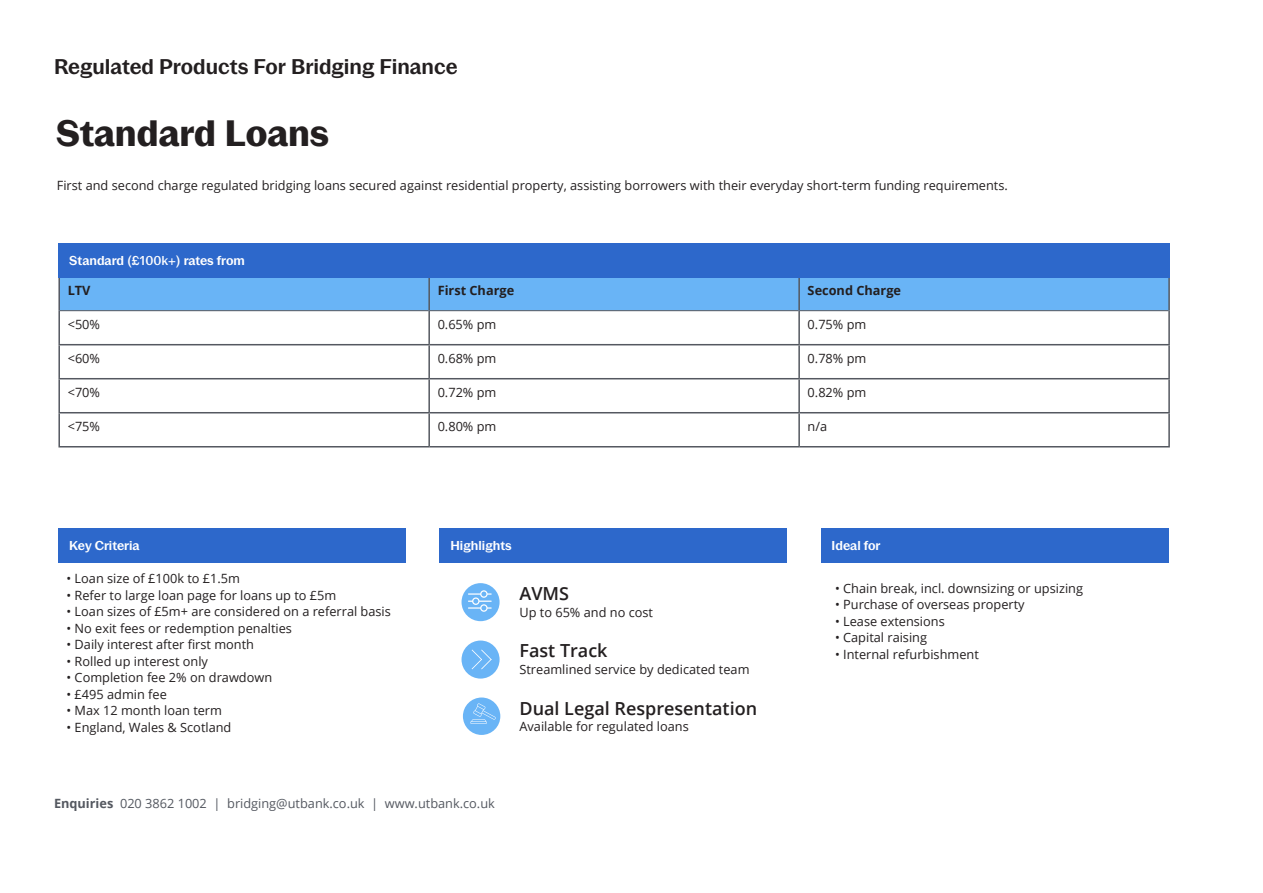
<style>
.page{position:relative;width:1263px;height:893px;background:#fff}
.page>*{position:absolute;margin:0;border:0;box-sizing:border-box;transform-origin:0 0}
.t1{font:700 36px "Pastiche Grotesque";color:#231f20}
.t2{font:600 21px "Pastiche Grotesque";color:#231f20}
.t3{font:600 18px "Open Sans";color:#231f20}
.t4{font:12.75px "Open Sans";color:#231f20}
.t5{font:12.75px "Open Sans";color:#545860}
.t6{font:600 12.75px "Pastiche Grotesque";color:#fff}
.t7{font:700 12.75px "Open Sans";color:#231f20}
.s1{font-weight:500}
.s2{font-weight:700}
</style>
<div class="page">
<div style="left:821px;top:528px;width:347px;height:34px;background:#2d68cb"></div>
<div style="left:439px;top:528px;width:348px;height:34px;background:#2d68cb"></div>
<div style="left:58px;top:528px;width:348px;height:34px;background:#2d68cb"></div>
<div style="left:461px;top:640px;width:39px;height:39px;background:#69b4f6;border-radius:50%"></div>
<div style="left:461px;top:583px;width:39px;height:38px;background:#69b4f6;border-radius:50%"></div>
<svg style="left:468px;top:590px;width:24px;height:22px"></svg>
<svg style="left:472px;top:650px;width:20px;height:19px"></svg>
<div style="left:463px;top:697px;width:37px;height:38px;background:#69b4f6;border-radius:50%"></div>
<svg style="left:470px;top:703px;width:26px;height:21px"></svg>
<div style="left:60px;top:277px;width:1108px;height:33px;background:#69b4f6"></div>
<hr style="left:60px;top:310px;width:368px;height:1px;background:#545860">
<hr style="left:430px;top:310px;width:368px;height:1px;background:#545860">
<hr style="left:800px;top:310px;width:368px;height:1px;background:#545860">
<hr style="left:58px;top:277px;width:2px;height:34px;background:#545860">
<hr style="left:428px;top:277px;width:2px;height:34px;background:#545860">
<hr style="left:798px;top:277px;width:2px;height:34px;background:#545860">
<hr style="left:1168px;top:277px;width:2px;height:34px;background:#545860">
<hr style="left:1168px;top:311px;width:2px;height:33px;background:#545860">
<hr style="left:58px;top:344px;width:371px;height:1px;background:#545860">
<hr style="left:429px;top:344px;width:370px;height:1px;background:#545860">
<hr style="left:799px;top:344px;width:371px;height:1px;background:#545860">
<hr style="left:58px;top:378px;width:371px;height:1px;background:#545860">
<hr style="left:429px;top:378px;width:370px;height:1px;background:#545860">
<hr style="left:799px;top:378px;width:371px;height:1px;background:#545860">
<hr style="left:58px;top:412px;width:371px;height:1px;background:#545860">
<hr style="left:429px;top:412px;width:370px;height:1px;background:#545860">
<hr style="left:799px;top:412px;width:371px;height:1px;background:#545860">
<hr style="left:58px;top:446px;width:371px;height:1px;background:#545860">
<hr style="left:429px;top:446px;width:370px;height:1px;background:#545860">
<hr style="left:799px;top:446px;width:371px;height:1px;background:#545860">
<hr style="left:58px;top:311px;width:2px;height:33px;background:#545860">
<hr style="left:428px;top:311px;width:2px;height:33px;background:#545860">
<hr style="left:798px;top:311px;width:2px;height:33px;background:#545860">
<hr style="left:58px;top:345px;width:2px;height:33px;background:#545860">
<hr style="left:428px;top:345px;width:2px;height:33px;background:#545860">
<hr style="left:798px;top:345px;width:2px;height:33px;background:#545860">
<hr style="left:1168px;top:345px;width:2px;height:33px;background:#545860">
<hr style="left:58px;top:379px;width:2px;height:33px;background:#545860">
<hr style="left:428px;top:379px;width:2px;height:33px;background:#545860">
<hr style="left:798px;top:379px;width:2px;height:33px;background:#545860">
<hr style="left:1168px;top:379px;width:2px;height:33px;background:#545860">
<hr style="left:58px;top:413px;width:2px;height:33px;background:#545860">
<hr style="left:428px;top:413px;width:2px;height:33px;background:#545860">
<hr style="left:798px;top:413px;width:2px;height:33px;background:#545860">
<hr style="left:1168px;top:413px;width:2px;height:33px;background:#545860">
<div style="left:58px;top:243px;width:1112px;height:34px;background:#2d68cb"></div>
<p class="t2" style="left:54px;top:51px;width:405px">Regulated Products For Bridging Finance</p>
<p class="t1" style="left:56px;top:106px;width:274px">Standard Loans</p>
<p class="t4" style="left:57px;top:177px;width:952px">First and second charge regulated bridging loans secured against residential property, assisting borrowers with their everyday short-term funding requirements.</p>
<p class="t6" style="left:69px;top:251px;width:177px">Standard <span class="s1">(£100k+)</span> rates from</p>
<p class="t7" style="left:68px;top:281px;width:24px">LTV</p>
<p class="t7" style="left:438px;top:281px;width:78px">First Charge</p>
<p class="t7" style="left:808px;top:281px;width:95px">Second Charge</p>
<p class="t4" style="left:68px;top:316px;width:34px">&lt;50%</p>
<p class="t4" style="left:438px;top:316px;width:60px">0.65% pm</p>
<p class="t4" style="left:808px;top:316px;width:60px">0.75% pm</p>
<p class="t4" style="left:68px;top:350px;width:34px">&lt;60%</p>
<p class="t4" style="left:438px;top:350px;width:60px">0.68% pm</p>
<p class="t4" style="left:808px;top:350px;width:60px">0.78% pm</p>
<p class="t4" style="left:68px;top:384px;width:34px">&lt;70%</p>
<p class="t4" style="left:438px;top:384px;width:60px">0.72% pm</p>
<p class="t4" style="left:808px;top:384px;width:60px">0.82% pm</p>
<p class="t4" style="left:68px;top:418px;width:34px">&lt;75%</p>
<p class="t4" style="left:438px;top:418px;width:60px">0.80% pm</p>
<p class="t4" style="left:808px;top:418px;width:21px">n/a</p>
<p class="t6" style="left:69px;top:536px;width:72px">Key Criteria</p>
<p class="t6" style="left:450px;top:536px;width:63px">Highlights</p>
<p class="t6" style="left:832px;top:536px;width:50px">Ideal for</p>
<p class="t4" style="left:67px;top:570px;width:175px">• Loan size of £100k to £1.5m</p>
<p class="t4" style="left:67px;top:586px;width:271px">• Refer to large loan page for loans up to £5m</p>
<p class="t4" style="left:67px;top:603px;width:326px">• Loan sizes of £5m+ are considered on a referral basis</p>
<p class="t4" style="left:67px;top:619px;width:227px">• No exit fees or redemption penalties</p>
<p class="t4" style="left:67px;top:636px;width:189px">• Daily interest after first month</p>
<p class="t4" style="left:67px;top:652px;width:143px">• Rolled up interest only</p>
<p class="t4" style="left:67px;top:669px;width:207px">• Completion fee 2% on drawdown</p>
<p class="t4" style="left:67px;top:685px;width:102px">• £495 admin fee</p>
<p class="t4" style="left:67px;top:702px;width:157px">• Max 12 month loan term</p>
<p class="t4" style="left:67px;top:718px;width:166px">• England, Wales &amp; Scotland</p>
<p class="t3" style="left:519px;top:581px;width:51px">AVMS</p>
<p class="t4" style="left:519px;top:603px;width:135px">Up to 65% and no cost</p>
<p class="t3" style="left:519px;top:639px;width:90px">Fast Track</p>
<p class="t4" style="left:519px;top:661px;width:232px">Streamlined service by dedicated team</p>
<p class="t3" style="left:519px;top:696px;width:239px">Dual Legal Respresentation</p>
<p class="t4" style="left:519px;top:718px;width:171px">Available for regulated loans</p>
<p class="t5" style="left:54px;top:794px;width:442px"><span class="s2">Enquiries</span> 020 3862 1002 | bridging@utbank.co.uk | www.utbank.co.uk</p>
<p class="t4" style="left:835px;top:579px;width:249px">• Chain break, incl. downsizing or upsizing</p>
<p class="t4" style="left:835px;top:596px;width:191px">• Purchase of overseas property</p>
<p class="t4" style="left:835px;top:612px;width:111px">• Lease extensions</p>
<p class="t4" style="left:835px;top:629px;width:94px">• Capital raising</p>
<p class="t4" style="left:835px;top:645px;width:145px">• Internal refurbishment</p>
</div>
